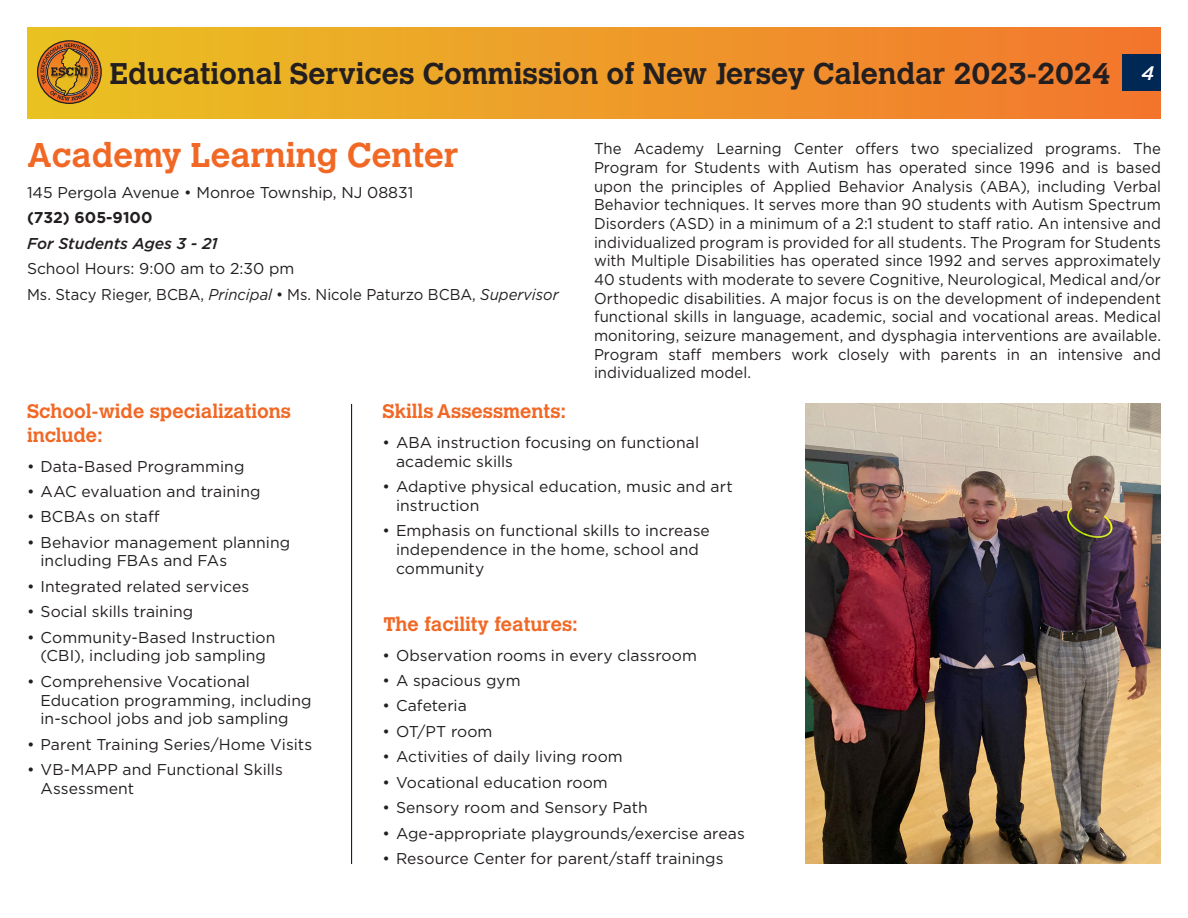
<style>
.page{position:relative;width:1188px;height:918px;background:#fff}
.page>*{position:absolute;margin:0;border:0;box-sizing:border-box;transform-origin:0 0}
.Article_Title{font:700 34.05px "Calvert MT Std";color:#f16825}
.t1{font:700 29.7px "Calvert MT Std";color:#231f20}
.Article_Title-2{font:700 19.5px "Calvert MT Std";color:#f16825}
.bullets{font:15.6px/18.6px "Gotham";letter-spacing:.005em;color:#231f20;text-align:justify;scale:.95 1}
.bullets-2{font:15.6px/18.6px "Gotham";letter-spacing:.005em;color:#231f20}
.school_address{font:15.6px/25.5px "Gotham";color:#231f20}
.school_address-2{font:15.6px "Gotham";color:#231f20;scale:.95 1}
.for_students{font:italic 500 15.6px "Gotham";color:#231f20}
.s1{font-family:"Gotham";font-weight:500;font-style:italic;font-size:19.5px;color:#fff}
.s2{font-weight:700}
.s3{font-style:italic}
</style>
<div class="page">
<div style="left:27px;top:27px;width:1134px;height:92px;background:linear-gradient(to right,#e9c222,#f3762f)"></div>
<svg style="left:38px;top:41px;width:63px;height:62px"></svg>
<div style="left:37px;top:40px;width:65px;height:64px;border:1px solid #231f20;border-radius:50%"></div>
<svg style="left:40px;top:43px;width:58px;height:58px;background:#b27324"></svg>
<div style="left:1123px;top:54px;width:38px;height:36px;background:#002855"></div>
<hr style="left:351px;top:404px;width:1px;height:460px;background:#002855">
<img style="left:806px;top:404px;width:355px;height:460px">
<h2 class="t1" style="left:110px;top:54px;width:1046px">Educational Services Commission of New Jersey Calendar 2023-2024 <span class="s1">4</span></h2>
<p class="Article_Title" style="left:27px;top:134px;width:433px">Academy Learning Center</p>
<p class="school_address" style="left:27px;top:179px;width:388px">145 Pergola Avenue • Monroe Township, NJ 08831 <span class="s2">(732) 605-9100</span></p>
<p class="for_students" style="left:27px;top:233px;width:192px">For Students Ages 3 - 21</p>
<p class="school_address" style="left:27px;top:256px;width:269px">School Hours: 9:00 am to 2:30 pm</p>
<p class="school_address-2" style="left:27px;top:284px;width:561px">Ms. Stacy Rieger, BCBA, <span class="s3">Principal</span> • Ms. Nicole Paturzo BCBA, <span class="s3">Supervisor</span></p>
<p class="bullets" style="left:594px;top:139px;width:598px">The Academy Learning Center offers two specialized programs. The Program for Students with Autism has operated since 1996 and is based upon the principles of Applied Behavior Analysis (ABA), including Verbal Behavior techniques. It serves more than 90 students with Autism Spectrum Disorders (ASD) in a minimum of a 2:1 student to staff ratio. An intensive and individualized program is provided for all students. The Program for Students with Multiple Disabilities has operated since 1992 and serves approximately 40 students with moderate to severe Cognitive, Neurological, Medical and/or Orthopedic disabilities. A major focus is on the development of independent functional skills in language, academic, social and vocational areas. Medical monitoring, seizure management, and dysphagia interventions are available.<br>Program staff members work closely with parents in an intensive and individualized model.</p>
<p class="Article_Title-2" style="left:27px;top:399px;width:266px">School-wide specializations</p>
<p class="Article_Title-2" style="left:27px;top:423px;width:77px">include:</p>
<p class="bullets-2" style="left:27px;top:456px;width:219px">• Data-Based Programming</p>
<p class="bullets-2" style="left:27px;top:482px;width:235px">• AAC evaluation and training</p>
<p class="bullets-2" style="left:27px;top:507px;width:134px">• BCBAs on staff</p>
<p class="bullets-2" style="left:40px;top:533px;width:251px;text-indent:-14px">• Behavior management planning including FBAs and FAs</p>
<p class="bullets-2" style="left:27px;top:577px;width:224px">• Integrated related services</p>
<p class="bullets-2" style="left:27px;top:602px;width:168px">• Social skills training</p>
<p class="bullets-2" style="left:27px;top:628px;width:250px;text-align:center">• Community-Based Instruction (CBI), including job sampling</p>
<p class="bullets-2" style="left:40px;top:672px;width:273px;text-indent:-14px">• Comprehensive Vocational<br>Education programming, including in-school jobs and job sampling</p>
<p class="bullets-2" style="left:27px;top:734px;width:287px">• Parent Training Series/Home Visits</p>
<p class="bullets-2" style="left:40px;top:760px;width:244px;text-indent:-14px">• VB-MAPP and Functional Skills<br>Assessment</p>
<p class="Article_Title-2" style="left:382px;top:399px;width:185px">Skills Assessments:</p>
<p class="bullets-2" style="left:396px;top:433px;width:305px;text-indent:-14px">• ABA instruction focusing on functional academic skills</p>
<p class="bullets-2" style="left:396px;top:477px;width:338px;text-indent:-14px">• Adaptive physical education, music and art instruction</p>
<p class="bullets-2" style="left:396px;top:521px;width:315px;text-indent:-14px">• Emphasis on functional skills to increase independence in the home, school and community</p>
<p class="Article_Title-2" style="left:383px;top:612px;width:196px">The facility features:</p>
<p class="bullets-2" style="left:382px;top:645px;width:316px">• Observation rooms in every classroom</p>
<p class="bullets-2" style="left:382px;top:671px;width:140px">• A spacious gym</p>
<p class="bullets-2" style="left:382px;top:696px;width:86px">• Cafeteria</p>
<p class="bullets-2" style="left:382px;top:722px;width:112px">• OT/PT room</p>
<p class="bullets-2" style="left:382px;top:747px;width:242px">• Activities of daily living room</p>
<p class="bullets-2" style="left:382px;top:773px;width:227px">• Vocational education room</p>
<p class="bullets-2" style="left:382px;top:798px;width:267px">• Sensory room and Sensory Path</p>
<p class="bullets-2" style="left:382px;top:823px;width:364px">• Age-appropriate playgrounds/exercise areas</p>
<p class="bullets-2" style="left:382px;top:849px;width:343px">• Resource Center for parent/staff trainings</p>
</div>
